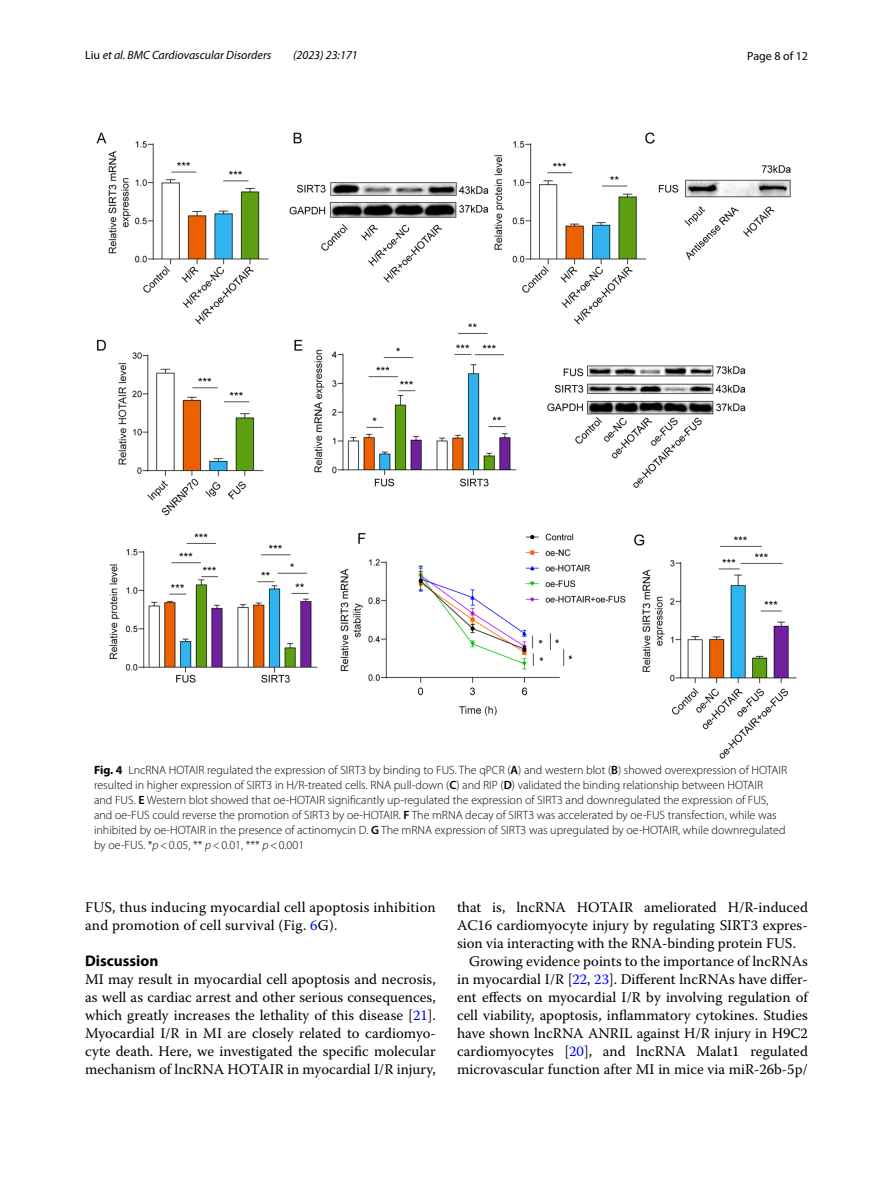
<style>
.page{position:relative;width:893px;height:1187px;background:#fff}
.page>*{position:absolute;margin:0;border:0;box-sizing:border-box;transform-origin:0 0}
.t1{font:700 15.45px "Myriad Pro";color:#000}
.t2{font:14.7px/18px "Warnock Pro";color:#000}
.t3{font:300 12px/15px "Myriad Pro";color:#000}
.t4{font:italic 12px "Myriad Pro";color:#000}
.t5{font:12px "Myriad Pro";color:#000}
.s1{font-style:normal}
.s2{font-weight:700}
.s3{font-weight:600}
.s4{font-style:italic}
.s5{color:#00f}
</style>
<div class="page">
<img style="left:96px;top:133px;width:701px;height:625px">
<p class="t4" style="left:85px;top:48px;width:188px"><span class="s1">Liu</span> et al. BMC Cardiovascular Disorders</p>
<p class="t4" style="left:293px;top:48px;width:66px">(2023) 23:171</p>
<p class="t5" style="left:747px;top:48px;width:62px">Page 8 of 12</p>
<p class="t3" style="left:94px;top:762px;width:694px"><span class="s2">Fig. 4</span> LncRNA HOTAIR regulated the expression of SIRT3 by binding to FUS. The qPCR (<span class="s3">A</span>) and western blot (<span class="s3">B</span>) showed overexpression of HOTAIR resulted in higher expression of SIRT3 in H/R-treated cells. RNA pull-down (<span class="s3">C</span>) and RIP (<span class="s3">D</span>) validated the binding relationship between HOTAIR<br>and FUS. <span class="s3">E</span> Western blot showed that oe-HOTAIR significantly up-regulated the expression of SIRT3 and downregulated the expression of FUS, and oe-FUS could reverse the promotion of SIRT3 by oe-HOTAIR. <span class="s3">F</span> The mRNA decay of SIRT3 was accelerated by oe-FUS transfection, while was inhibited by oe-HOTAIR in the presence of actinomycin D. <span class="s3">G</span> The mRNA expression of SIRT3 was upregulated by oe-HOTAIR, while downregulated by oe-FUS. *<span class="s4">p</span>&lt;0.05, ** <span class="s4">p</span>&lt;0.01, *** <span class="s4">p</span>&lt;0.001</p>
<p class="t2" style="left:85px;top:897px;width:352px">FUS, thus inducing myocardial cell apoptosis inhibition and promotion of cell survival (Fig. <span class="s5">6</span>G).</p>
<p class="t1" style="left:85px;top:950px;width:75px">Discussion</p>
<p class="t2" style="left:85px;top:969px;width:352px;text-align:justify">MI may result in myocardial cell apoptosis and necrosis, as well as cardiac arrest and other serious consequences, which greatly increases the lethality of this disease [<span class="s5">21</span>].<br>Myocardial I/R in MI are closely related to cardiomyo&shy;cyte death. Here, we investigated the specific molecular mechanism of lncRNA HOTAIR in myocardial I/R injury,</p>
<p class="t2" style="left:457px;top:897px;width:352px">that is, lncRNA HOTAIR ameliorated H/R-induced</p>
<p class="t2" style="left:457px;top:915px;width:352px">AC16 cardiomyocyte injury by regulating SIRT3 expres-</p>
<p class="t2" style="left:457px;top:933px;width:340px">sion via interacting with the RNA-binding protein FUS.</p>
<p class="t2" style="left:469px;top:951px;width:340px">Growing evidence points to the importance of lncRNAs</p>
<p class="t2" style="left:457px;top:969px;width:352px">in myocardial I/R [<span class="s5">22</span>, <span class="s5">23</span>]. Different lncRNAs have differ-</p>
<p class="t2" style="left:457px;top:987px;width:352px">ent effects on myocardial I/R by involving regulation of</p>
<p class="t2" style="left:457px;top:1005px;width:352px">cell viability, apoptosis, inflammatory cytokines. Studies</p>
<p class="t2" style="left:457px;top:1023px;width:352px">have shown lncRNA ANRIL against H/R injury in H9C2</p>
<p class="t2" style="left:457px;top:1041px;width:352px">cardiomyocytes [<span class="s5">20</span>], and lncRNA Malat1 regulated</p>
<p class="t2" style="left:457px;top:1059px;width:352px">microvascular function after MI in mice via miR-26b-5p/</p>
</div>
